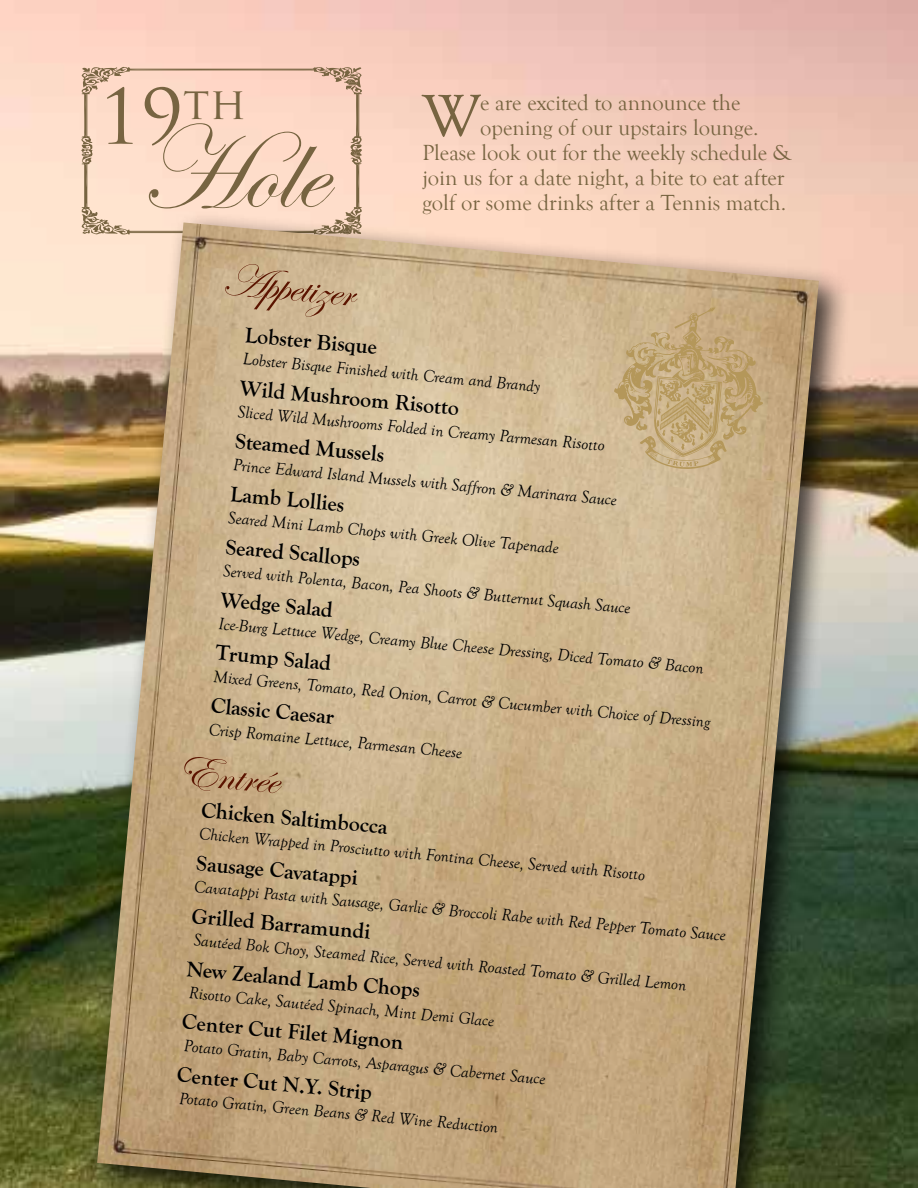
<style>
.page{position:relative;width:918px;height:1188px;background:#fff}
.page>*{position:absolute;margin:0;border:0;box-sizing:border-box;transform-origin:0 0}
.t1{font:119.1px "Edwardian Script ITC";color:#776441}
.t2{font:74.1px "Trajan Pro";color:#776441}
.t3{font:59.85px "Goudy Old Style T";color:#776441}
.t4{font:46.95px "Edwardian Script ITC";color:#5b1400}
.t5{font:22.5px "Goudy Old Style T";color:#776441}
.t6{font:700 21.9px "Goudy Old Style T";color:#000}
.t7{font:italic 17.25px "Goudy Old Style T";color:#000}
</style>
<div class="page">
<img style="left:0;top:0;width:917px;height:1188px">
<svg style="left:80px;top:66px;width:284px;height:169px;background:#f7d5c2"></svg>
<div style="left:86px;top:211px;width:765px;height:977px;background:#000;opacity:.75"></div>
<img style="left:97px;top:222px;width:722px;height:966px">
<svg style="left:589px;top:307px;width:197px;height:173px;background:#c7ad82"></svg>
<h2 class="t2" style="left:99px;top:70px;width:149px">19<sup>th</sup></h2>
<h1 class="t1" style="left:138px;top:104px;width:187px">Hole</h1>
<h3 class="t3" style="left:422px;top:81px;width:59px">W</h3>
<h3 class="t5" style="left:480px;top:90px;width:262px">e are excited to announce the</h3>
<h3 class="t5" style="left:480px;top:115px;width:280px">opening of our upstairs lounge.</h3>
<h3 class="t5" style="left:422px;top:140px;width:371px">Please look out for the weekly schedule &amp;</h3>
<h3 class="t5" style="left:422px;top:165px;width:364px">join us for a date night, a bite to eat after</h3>
<h3 class="t5" style="left:422px;top:190px;width:365px">golf or some drinks after a Tennis match.</h3>
<h3 class="t4" style="left:224px;top:254px;width:134px;rotate:5deg">Appetizer</h3>
<p class="t6" style="left:246px;top:323px;width:134px;rotate:5deg">Lobster Bisque</p>
<p class="t7" style="left:244px;top:350px;width:300px;rotate:5deg">Lobster Bisque Finished with Cream and Brandy</p>
<p class="t6" style="left:241px;top:376px;width:221px;rotate:5deg">Wild Mushroom Risotto</p>
<p class="t7" style="left:239px;top:403px;width:370px;rotate:5deg">Sliced Wild Mushrooms Folded in Creamy Parmesan Risotto</p>
<p class="t6" style="left:236px;top:429px;width:151px;rotate:5deg">Steamed Mussels</p>
<p class="t7" style="left:234px;top:456px;width:387px;rotate:5deg">Prince Edward Island Mussels with Saffron &amp; Marinara Sauce</p>
<p class="t6" style="left:232px;top:481px;width:116px;rotate:5deg">Lamb Lollies</p>
<p class="t7" style="left:229px;top:509px;width:333px;rotate:5deg">Seared Mini Lamb Chops with Greek Olive Tapenade</p>
<p class="t6" style="left:227px;top:534px;width:137px;rotate:5deg">Seared Scallops</p>
<p class="t7" style="left:224px;top:562px;width:410px;rotate:5deg">Served with Polenta, Bacon, Pea Shoots &amp; Butternut Squash Sauce</p>
<p class="t6" style="left:222px;top:587px;width:114px;rotate:5deg">Wedge Salad</p>
<p class="t7" style="left:219px;top:615px;width:489px;rotate:5deg">Ice-Burg Lettuce Wedge, Creamy Blue Cheese Dressing, Diced Tomato &amp; Bacon</p>
<p class="t6" style="left:217px;top:640px;width:117px;rotate:5deg">Trump Salad</p>
<p class="t7" style="left:215px;top:668px;width:500px;rotate:5deg">Mixed Greens, Tomato, Red Onion, Carrot &amp; Cucumber with Choice of Dressing</p>
<p class="t6" style="left:212px;top:693px;width:125px;rotate:5deg">Classic Caesar</p>
<p class="t7" style="left:210px;top:720px;width:256px;rotate:5deg">Crisp Romaine Lettuce, Parmesan Cheese</p>
<h3 class="t4" style="left:179px;top:744px;width:103px;rotate:5deg">Entrée</h3>
<p class="t6" style="left:203px;top:798px;width:188px;rotate:5deg">Chicken Saltimbocca</p>
<p class="t7" style="left:200px;top:825px;width:449px;rotate:5deg">Chicken Wrapped in Prosciutto with Fontina Cheese, Served with Risotto</p>
<p class="t6" style="left:198px;top:851px;width:163px;rotate:5deg">Sausage Cavatappi</p>
<p class="t7" style="left:195px;top:878px;width:535px;rotate:5deg">Cavatappi Pasta with Sausage, Garlic &amp; Broccoli Rabe with Red Pepper Tomato Sauce</p>
<p class="t6" style="left:193px;top:903px;width:181px;rotate:5deg">Grilled Barramundi</p>
<p class="t7" style="left:195px;top:931px;width:496px;rotate:5deg">Sautéed Bok Choy, Steamed Rice, Served with Roasted Tomato &amp; Grilled Lemon</p>
<p class="t6" style="left:188px;top:956px;width:236px;rotate:5deg">New Zealand Lamb Chops</p>
<p class="t7" style="left:190px;top:984px;width:308px;rotate:5deg">Risotto Cake, Sautéed Spinach, Mint Demi Glace</p>
<p class="t6" style="left:183px;top:1009px;width:224px;rotate:5deg">Center Cut Filet Mignon</p>
<p class="t7" style="left:185px;top:1037px;width:364px;rotate:5deg">Potato Gratin, Baby Carrots, Asparagus &amp; Cabernet Sauce</p>
<p class="t6" style="left:178px;top:1062px;width:197px;rotate:5deg">Center Cut N.Y. Strip</p>
<p class="t7" style="left:180px;top:1089px;width:322px;rotate:5deg">Potato Gratin, Green Beans &amp; Red Wine Reduction</p>
</div>
